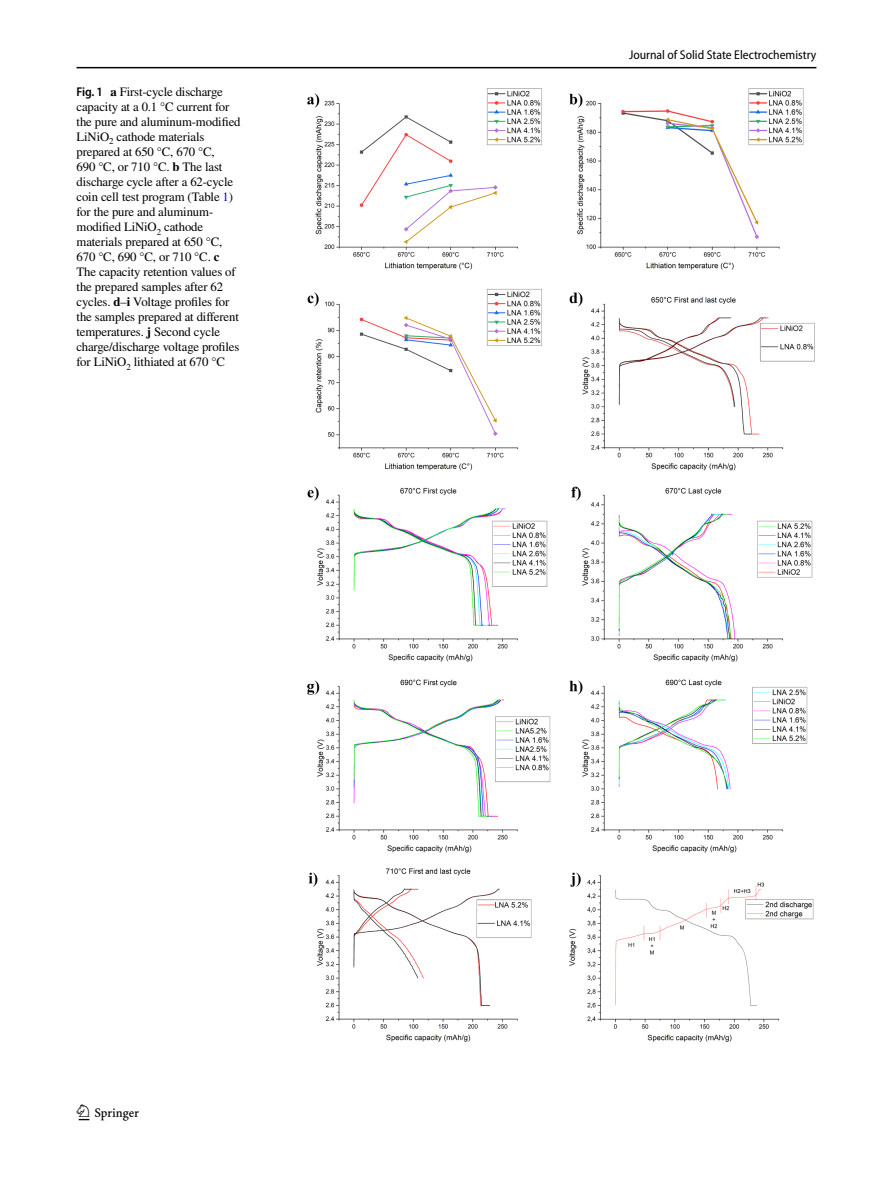
<style>
.page{position:relative;width:893px;height:1187px;background:#fff}
.page>*{position:absolute;margin:0;border:0;box-sizing:border-box;transform-origin:0 0}
.t1{font:22.5px "Springnew Regular 2";color:#000}
.t2{font:12.75px/15px "STIX";letter-spacing:-.01em;color:#000}
.t3{font:semi-condensed 12.75px "Myriad Pro";color:#000}
.s1{font-family:"Myriad Pro";font-weight:600;font-stretch:semi-condensed}
.s2{font-weight:700}
.s3{color:#00f}
</style>
<div class="page">
<hr style="left:77px;top:67px;width:739px;height:1px;background:#000">
<img style="left:307px;top:88px;width:508px;height:954px">
<p class="t2" style="left:77px;top:85px;width:166px"><span class="s1">Fig. 1</span> <span class="s2">a</span> First-cycle discharge capacity at a 0.1 °C current for the pure and aluminum-modified<br>LiNiO<sub>2</sub> cathode materials prepared at 650 °C, 670 °C,<br>690 °C, or 710 °C. <span class="s2">b</span> The last discharge cycle after a 62-cycle coin cell test program (Table <span class="s3">1</span>) for the pure and aluminum&shy;modified LiNiO<sub>2</sub> cathode materials prepared at 650 °C,<br>670 °C, 690 °C, or 710 °C. <span class="s2">c<br></span>The capacity retention values of the prepared samples after 62 cycles. <span class="s2">d</span>–<span class="s2">i</span> Voltage profiles for the samples prepared at different temperatures. <span class="s2">j</span> Second cycle charge/discharge voltage profiles for LiNiO<sub>2</sub> lithiated at 670 °C</p>
<h1 class="t1" style="left:79px;top:1104px;width:62px">1 3</h1>
<p class="t3" style="left:629px;top:48px;width:189px">Journal of Solid State Electrochemistry</p>
</div>
